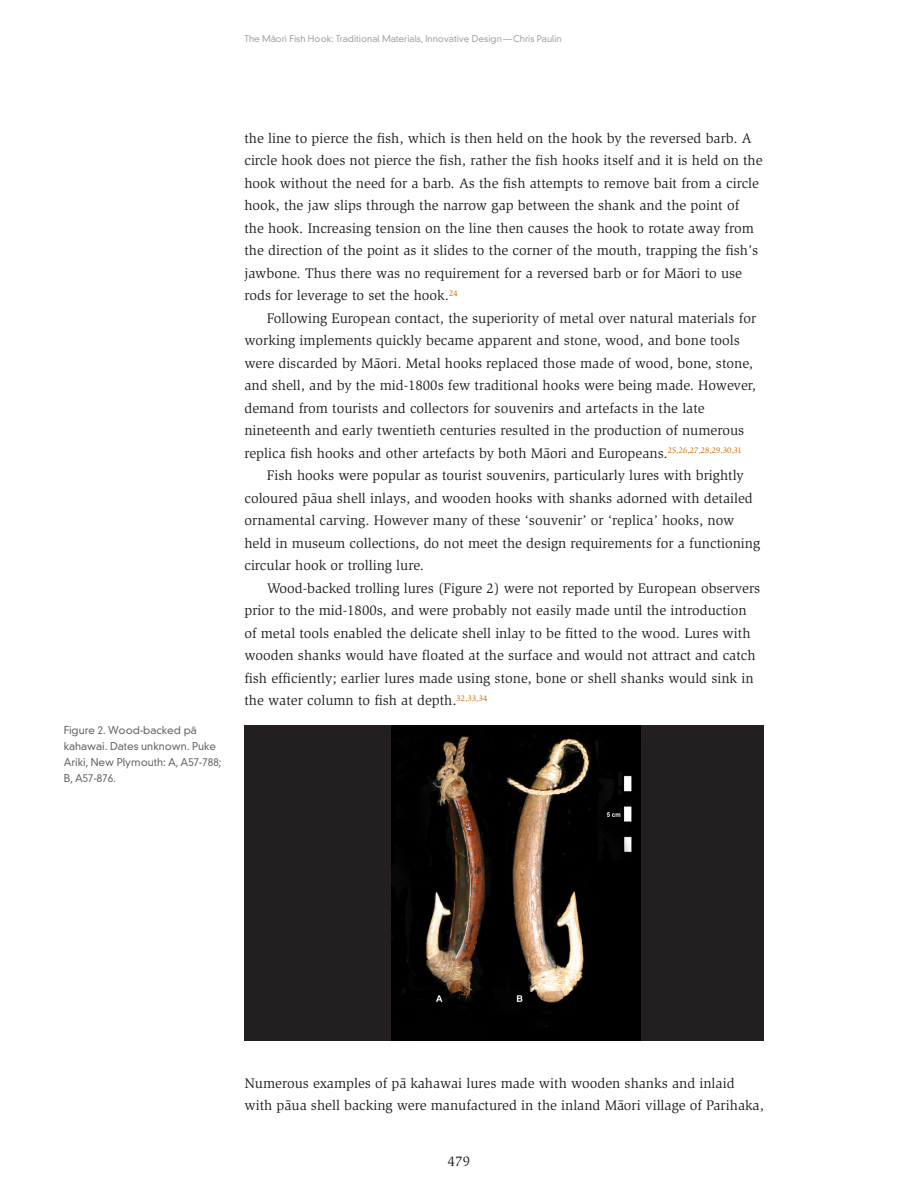
<style>
.page{position:relative;width:918px;height:1188px;background:#fff}
.page>*{position:absolute;margin:0;border:0;box-sizing:border-box;transform-origin:0 0}
.BodyCopy{font:14.25px/22.5px "Slimbach";color:#231f20}
.Figures{font:300 10.5px/16.2px "DIN Neuzeit Grotesk";color:#656666}
.t1{font:300 9px "DIN Neuzeit Grotesk";color:#a4a3a3}
</style>
<div class="page">
<div style="left:244px;top:726px;width:520px;height:315px;background:#231f20"></div>
<img style="left:392px;top:726px;width:248px;height:315px">
<p class="t1" style="left:244px;top:33px;width:319px">The Ma¯ori Fish Hook: Traditional Materials, Innovative Design—Chris Paulin</p>
<p class="Figures" style="left:64px;top:722px;width:159px">Figure 2. Wood-backed pa¯ kahawai. Dates unknown. Puke<br>Ariki, New Plymouth: A, A57-788;<br>B, A57-876.</p>
<p class="BodyCopy" style="left:244px;top:127px;width:520px">the line to pierce the fish, which is then held on the hook by the reversed barb. A circle hook does not pierce the fish, rather the fish hooks itself and it is held on the hook without the need for a barb. As the fish attempts to remove bait from a circle hook, the jaw slips through the narrow gap between the shank and the point of<br>the hook. Increasing tension on the line then causes the hook to rotate away from the direction of the point as it slides to the corner of the mouth, trapping the fish’s jawbone. Thus there was no requirement for a reversed barb or for Ma¯ori to use rods for leverage to set the hook.<sup>24</sup></p>
<p class="BodyCopy" style="left:244px;top:307px;width:513px;text-indent:22px">Following European contact, the superiority of metal over natural materials for working implements quickly became apparent and stone, wood, and bone tools were discarded by Ma¯ori. Metal hooks replaced those made of wood, bone, stone, and shell, and by the mid-1800s few traditional hooks were being made. However, demand from tourists and collectors for souvenirs and artefacts in the late nineteenth and early twentieth centuries resulted in the production of numerous replica fish hooks and other artefacts by both Ma¯ori and Europeans.<sup>25,26,27,28,29,30,31</sup></p>
<p class="BodyCopy" style="left:244px;top:464px;width:517px;text-indent:22px">Fish hooks were popular as tourist souvenirs, particularly lures with brightly coloured pa¯ua shell inlays, and wooden hooks with shanks adorned with detailed ornamental carving. However many of these ‘souvenir’ or ‘replica’ hooks, now held in museum collections, do not meet the design requirements for a functioning circular hook or trolling lure.</p>
<p class="BodyCopy" style="left:244px;top:577px;width:517px;text-indent:22px">Wood-backed trolling lures (Figure 2) were not reported by European observers prior to the mid-1800s, and were probably not easily made until the introduction of metal tools enabled the delicate shell inlay to be fitted to the wood. Lures with wooden shanks would have floated at the surface and would not attract and catch fish efficiently; earlier lures made using stone, bone or shell shanks would sink in the water column to fish at depth.<sup>32,33,34</sup></p>
<p class="BodyCopy" style="left:244px;top:1072px;width:521px">Numerous examples of pa¯ kahawai lures made with wooden shanks and inlaid with pa¯ua shell backing were manufactured in the inland Ma¯ori village of Parihaka,</p>
<p class="BodyCopy" style="left:448px;top:1150px;width:24px">479</p>
</div>
